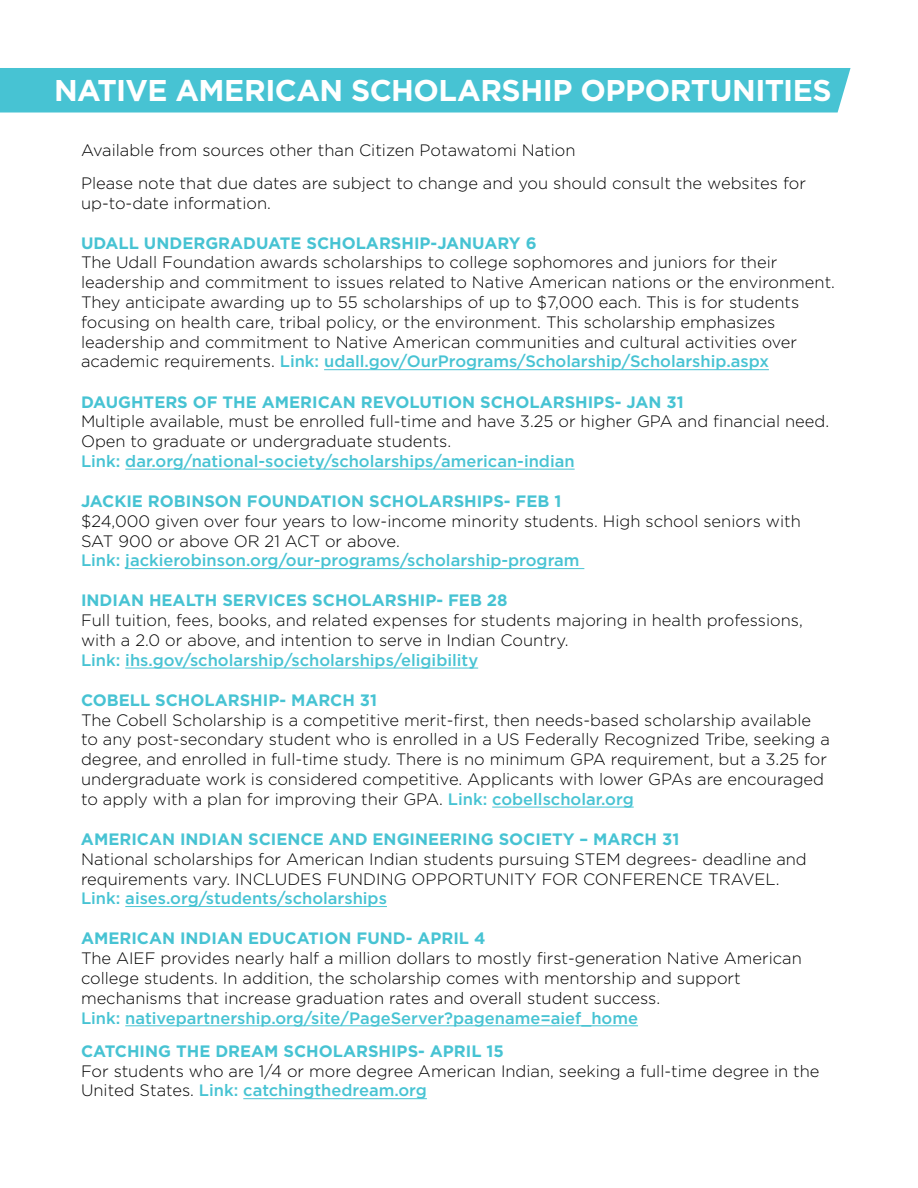
<style>
.page{position:relative;width:918px;height:1188px;background:#fff}
.page>*{position:absolute;margin:0;border:0;box-sizing:border-box;transform-origin:0 0}
.t1{font:700 30px "Gotham";letter-spacing:-.015em;color:#fff}
.t2{font:300 16.5px/19.8px "Gotham";color:#000}
.t3{font:700 16.5px "Gotham";color:#47c3d3}
.t4{font:500 16.5px "Gotham";color:#47c3d3}
.s1{font-weight:500;color:#47c3d3}
</style>
<div class="page">
<div style="left:0;top:68px;width:851px;height:45px;background:#47c3d3"></div>
<hr style="left:324px;top:369px;width:445px;height:1px;background:#47c3d3">
<hr style="left:125px;top:469px;width:450px;height:1px;background:#47c3d3">
<hr style="left:125px;top:568px;width:459px;height:1px;background:#47c3d3">
<hr style="left:125px;top:668px;width:353px;height:1px;background:#47c3d3">
<hr style="left:492px;top:807px;width:142px;height:1px;background:#47c3d3">
<hr style="left:125px;top:906px;width:262px;height:1px;background:#47c3d3">
<hr style="left:125px;top:1026px;width:513px;height:1px;background:#47c3d3">
<hr style="left:243px;top:1098px;width:184px;height:1px;background:#47c3d3">
<h1 class="t1" style="left:54px;top:77px;width:779px">NATIVE AMERICAN SCHOLARSHIP OPPORTUNITIES</h1>
<p class="t2" style="left:81px;top:134px;width:726px;line-height:33.3px">Available from sources other than Citizen Potawatomi Nation<br>Please note that due dates are subject to change and you should consult the websites for</p>
<p class="t2" style="left:81px;top:194px;width:192px">up-to-date information.</p>
<p class="t3" style="left:81px;top:235px;width:457px">UDALL UNDERGRADUATE SCHOLARSHIP-JANUARY 6</p>
<p class="t2" style="left:81px;top:254px;width:756px">The Udall Foundation awards scholarships to college sophomores and juniors for their leadership and commitment to issues related to Native American nations or the environment.<br>They anticipate awarding up to 55 scholarships of up to $7,000 each. This is for students focusing on health care, tribal policy, or the environment. This scholarship emphasizes leadership and commitment to Native American communities and cultural activities over academic requirements. <span class="s1">Link: udall.gov/OurPrograms/Scholarship/Scholarship.aspx</span></p>
<p class="t3" style="left:81px;top:394px;width:604px">DAUGHTERS OF THE AMERICAN REVOLUTION SCHOLARSHIPS- JAN 31</p>
<p class="t2" style="left:81px;top:412px;width:750px">Multiple available, must be enrolled full-time and have 3.25 or higher GPA and financial need.<br>Open to graduate or undergraduate students.</p>
<p class="t4" style="left:81px;top:454px;width:495px">Link: dar.org/national-society/scholarships/american-indian</p>
<p class="t3" style="left:81px;top:494px;width:482px">JACKIE ROBINSON FOUNDATION SCHOLARSHIPS- FEB 1</p>
<p class="t2" style="left:81px;top:512px;width:721px">$24,000 given over four years to low-income minority students. High school seniors with<br>SAT 900 or above OR 21 ACT or above.</p>
<p class="t4" style="left:81px;top:553px;width:500px">Link: jackierobinson.org/our-programs/scholarship-program</p>
<p class="t3" style="left:81px;top:593px;width:428px">INDIAN HEALTH SERVICES SCHOLARSHIP- FEB 28</p>
<p class="t2" style="left:81px;top:611px;width:723px">Full tuition, fees, books, and related expenses for students majoring in health professions, with a 2.0 or above, and intention to serve in Indian Country.</p>
<p class="t4" style="left:81px;top:653px;width:399px">Link: ihs.gov/scholarship/scholarships/eligibility</p>
<p class="t3" style="left:81px;top:693px;width:298px">COBELL SCHOLARSHIP- MARCH 31</p>
<p class="t2" style="left:81px;top:711px;width:750px">The Cobell Scholarship is a competitive merit-first, then needs-based scholarship available to any post-secondary student who is enrolled in a US Federally Recognized Tribe, seeking a degree, and enrolled in full-time study. There is no minimum GPA requirement, but a 3.25 for undergraduate work is considered competitive. Applicants with lower GPAs are encouraged to apply with a plan for improving their GPA. <span class="s1">Link: cobellscholar.org</span></p>
<p class="t3" style="left:81px;top:832px;width:600px">AMERICAN INDIAN SCIENCE AND ENGINEERING SOCIETY – MARCH 31</p>
<p class="t2" style="left:81px;top:850px;width:727px">National scholarships for American Indian students pursuing STEM degrees- deadline and requirements vary. INCLUDES FUNDING OPPORTUNITY FOR CONFERENCE TRAVEL.</p>
<p class="t4" style="left:81px;top:891px;width:307px">Link: aises.org/students/scholarships</p>
<p class="t3" style="left:81px;top:931px;width:406px">AMERICAN INDIAN EDUCATION FUND- APRIL 4</p>
<p class="t2" style="left:81px;top:949px;width:722px">The AIEF provides nearly half a million dollars to mostly first-generation Native American college students. In addition, the scholarship comes with mentorship and support mechanisms that increase graduation rates and overall student success.</p>
<p class="t4" style="left:81px;top:1010px;width:559px">Link: nativepartnership.org/site/PageServer?pagename=aief_home</p>
<p class="t3" style="left:81px;top:1044px;width:424px">CATCHING THE DREAM SCHOLARSHIPS- APRIL 15</p>
<p class="t2" style="left:81px;top:1062px;width:740px">For students who are 1/4 or more degree American Indian, seeking a full-time degree in the<br>United States. <span class="s1">Link: catchingthedream.org</span></p>
</div>
